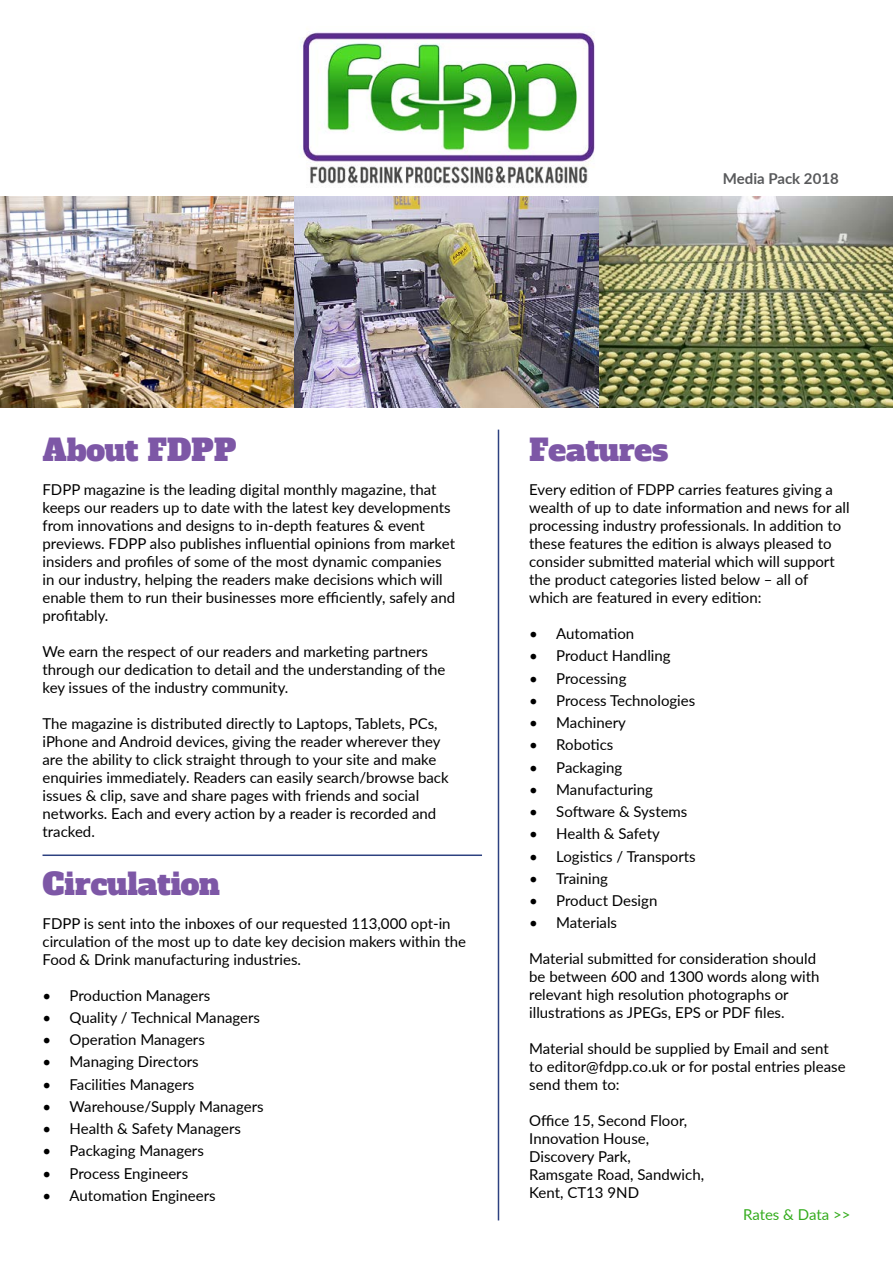
<style>
.page{position:relative;width:893px;height:1263px;background:#fff}
.page>*{position:absolute;margin:0;border:0;box-sizing:border-box;transform-origin:0 0}
.t1{font:30px "Alfa Slab One";color:#7d57a6}
.t2{font:15px/18px "Lato";color:#000}
.t3{font:700 15px "Lato";color:#58595b}
.t4{font:15px "Lato";letter-spacing:-.005em;color:#34ac1d}
</style>
<div class="page">
<img style="left:0;top:196px;width:893px;height:212px">
<hr style="left:498px;top:430px;width:1px;height:790px;background:#2d4180">
<img style="left:302px;top:32px;width:293px;height:152px">
<hr style="left:43px;top:854px;width:439px;height:2px;background:#2d4180">
<p class="t3" style="left:723px;top:167px;width:117px">Media Pack 2018</p>
<h1 class="t1" style="left:43px;top:430px;width:195px">About FDPP</h1>
<p class="t2" style="left:43px;top:480px;width:414px">FDPP magazine is the leading digital monthly magazine, that keeps our readers up to date with the latest key developments from innovations and designs to in-depth features &amp; event previews. FDPP also publishes influential opinions from market insiders and profiles of some of the most dynamic companies in our industry, helping the readers make decisions which will enable them to run their businesses more efficiently, safely and profitably.</p>
<p class="t2" style="left:43px;top:642px;width:404px">We earn the respect of our readers and marketing partners through our dedication to detail and the understanding of the key issues of the industry community.</p>
<p class="t2" style="left:43px;top:714px;width:408px">The magazine is distributed directly to Laptops, Tablets, PCs, iPhone and Android devices, giving the reader wherever they are the ability to click straight through to your site and make enquiries immediately. Readers can easily search/browse back issues &amp; clip, save and share pages with friends and social networks. Each and every action by a reader is recorded and tracked.</p>
<h1 class="t1" style="left:43px;top:864px;width:179px">Circulation</h1>
<p class="t2" style="left:43px;top:913px;width:425px">FDPP is sent into the inboxes of our requested 113,000 opt-in circulation of the most up to date key decision makers within the<br>Food &amp; Drink manufacturing industries.</p>
<p class="t2" style="left:43px;top:985px;width:169px">• Production Managers</p>
<p class="t2" style="left:43px;top:1008px;width:219px">• Quality / Technical Managers</p>
<p class="t2" style="left:43px;top:1030px;width:164px">• Operation Managers</p>
<p class="t2" style="left:43px;top:1052px;width:158px">• Managing Directors</p>
<p class="t2" style="left:43px;top:1074px;width:153px">• Facilities Managers</p>
<p class="t2" style="left:43px;top:1097px;width:223px">• Warehouse/Supply Managers</p>
<p class="t2" style="left:43px;top:1119px;width:200px">• Health &amp; Safety Managers</p>
<p class="t2" style="left:43px;top:1141px;width:163px">• Packaging Managers</p>
<p class="t2" style="left:43px;top:1163px;width:147px">• Process Engineers</p>
<p class="t2" style="left:43px;top:1186px;width:175px">• Automation Engineers</p>
<h1 class="t1" style="left:529px;top:430px;width:141px">Features</h1>
<p class="t2" style="left:529px;top:480px;width:322px">Every edition of FDPP carries features giving a wealth of up to date information and news for all processing industry professionals. In addition to these features the edition is always pleased to consider submitted material which will support the product categories listed below – all of which are featured in every edition:</p>
<p class="t2" style="left:529px;top:624px;width:106px">• Automation</p>
<p class="t2" style="left:529px;top:646px;width:143px">• Product Handling</p>
<p class="t2" style="left:529px;top:668px;width:99px">• Processing</p>
<p class="t2" style="left:529px;top:691px;width:168px">• Process Technologies</p>
<p class="t2" style="left:529px;top:713px;width:98px">• Machinery</p>
<p class="t2" style="left:529px;top:735px;width:86px">• Robotics</p>
<p class="t2" style="left:529px;top:757px;width:95px">• Packaging</p>
<p class="t2" style="left:529px;top:780px;width:125px">• Manufacturing</p>
<p class="t2" style="left:529px;top:802px;width:160px">• Software &amp; Systems</p>
<p class="t2" style="left:529px;top:824px;width:132px">• Health &amp; Safety</p>
<p class="t2" style="left:529px;top:846px;width:168px">• Logistics / Transports</p>
<p class="t2" style="left:529px;top:869px;width:80px">• Training</p>
<p class="t2" style="left:529px;top:891px;width:130px">• Product Design</p>
<p class="t2" style="left:529px;top:913px;width:89px">• Materials</p>
<p class="t2" style="left:529px;top:949px;width:292px">Material submitted for consideration should be between 600 and 1300 words along with relevant high resolution photographs or illustrations as JPEGs, EPS or PDF files.</p>
<p class="t2" style="left:529px;top:1039px;width:318px">Material should be supplied by Email and sent to editor@fdpp.co.uk or for postal entries please send them to:</p>
<p class="t2" style="left:529px;top:1111px;width:176px">Office 15, Second Floor,<br>Innovation House,<br>Discovery Park,<br>Ramsgate Road, Sandwich,<br>Kent, CT13 9ND</p>
<p class="t4" style="left:743px;top:1204px;width:109px">Rates &amp; Data &gt;&gt;</p>
</div>
